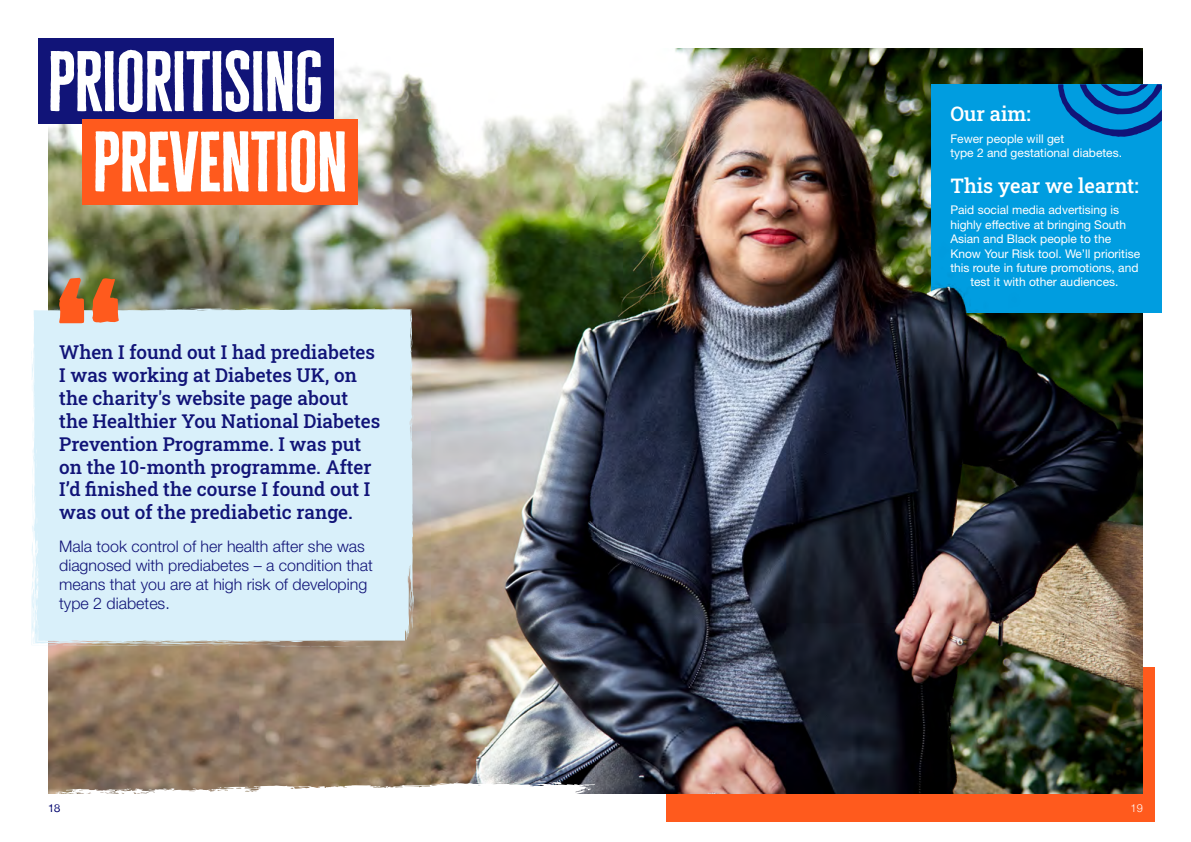
<style>
.page{position:relative;width:1191px;height:842px;background:#fff}
.page>*{position:absolute;margin:0;border:0;box-sizing:border-box;transform-origin:0 0}
.t1{font:700 70px "Diabetes UK Cheddar";letter-spacing:-.015em;color:#fff}
.t2{font:500 20px "Roboto Slab";color:#fff}
.t3{font:500 19px/22.8px "Roboto Slab";color:#111478}
.t4{font:300 16px/19px "Helvetica Neue LT Std";color:#111478}
.t5{font:12px/14.4px "Helvetica Neue LT Std";color:#fff}
.t6{font:300 11px "Helvetica Neue LT Std";color:#fff}
.t7{font:300 11px "Helvetica Neue LT Std";color:#111478}
</style>
<div class="page">
<div style="left:666px;top:667px;width:488px;height:155px;background:#ff5a1d"></div>
<img style="left:48px;top:48px;width:547px;height:733px">
<div style="left:38px;top:38px;width:295px;height:86px;background:#111478"></div>
<div style="left:82px;top:119px;width:276px;height:86px;background:#ff5a1d"></div>
<div style="left:931px;top:84px;width:230px;height:229px;background:#009de0"></div>
<svg style="left:1142px;top:84px;width:19px;height:49px"></svg>
<svg style="left:31px;top:353px;width:2px;height:25px"></svg>
<svg style="left:312px;top:308px;width:44px;height:1px"></svg>
<svg style="left:366px;top:308px;width:43px;height:1px"></svg>
<svg style="left:202px;top:308px;width:12px;height:1px"></svg>
<div style="left:33px;top:309px;width:381px;height:335px;background:#d9f0fa"></div>
<div style="left:31px;top:449px;width:342px;height:198px;background:#d9f0fa"></div>
<svg style="left:92px;top:278px;width:27px;height:45px"></svg>
<svg style="left:52px;top:278px;width:32px;height:45px"></svg>
<svg style="left:48px;top:781px;width:547px;height:13px"></svg>
<img style="left:595px;top:48px;width:547px;height:746px">
<h1 class="t1" style="left:48px;top:37px;width:277px">PRIORITISING</h1>
<h1 class="t1" style="left:93px;top:117px;width:257px">PREVENTION</h1>
<p class="t3" style="left:59px;top:341px;width:322px">When I found out I had prediabetes I was working at Diabetes UK, on the charity's website page about the Healthier You National Diabetes Prevention Programme. I was put on the 10-month programme. After I’d finished the course I found out I was out of the prediabetic range.</p>
<p class="t4" style="left:59px;top:537px;width:315px">Mala took control of her health after she was diagnosed with prediabetes – a condition that means that you are at high risk of developing type 2 diabetes.</p>
<p class="t7" style="left:48px;top:801px;width:14px">18</p>
<p class="t2" style="left:950px;top:100px;width:82px">Our aim:</p>
<p class="t5" style="left:950px;top:131px;width:173px">Fewer people will get<br>type 2 and gestational diabetes.</p>
<p class="t2" style="left:950px;top:172px;width:190px">This year we learnt:</p>
<p class="t5" style="left:950px;top:203px;width:170px">Paid social media advertising is</p>
<p class="t5" style="left:950px;top:217px;width:177px">highly effective at bringing South</p>
<p class="t5" style="left:950px;top:231px;width:162px">Asian and Black people to the</p>
<p class="t5" style="left:950px;top:246px;width:191px">Know Your Risk tool. We’ll prioritise</p>
<p class="t5" style="left:950px;top:260px;width:190px">this route in future promotions, and</p>
<p class="t5" style="left:970px;top:275px;width:150px">test it with other audiences.</p>
<p class="t6" style="left:1130px;top:801px;width:14px">19</p>
</div>
